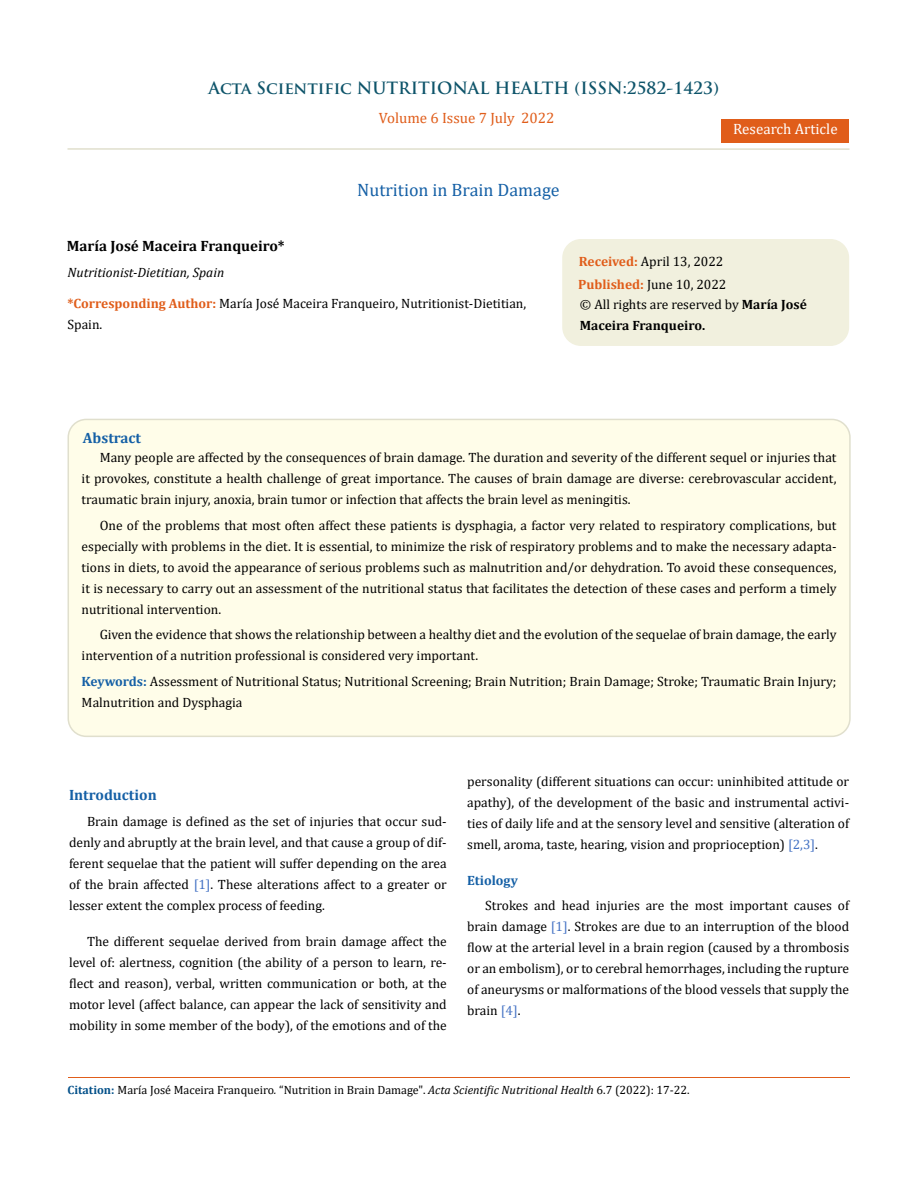
<style>
.page{position:relative;width:917px;height:1188px;background:#fff}
.page>*{position:absolute;margin:0;border:0;box-sizing:border-box;transform-origin:0 0}
.t1{font:18px "Cambria";color:#1560a6}
.t2{font:700 16.5px "Trajan Pro";color:#0e546a}
.t3{font:700 15px "Cambria";color:#000}
.t4{font:15px "Cambria";color:#e05d1a}
.t5{font:700 15px "Cambria";color:#1560a6}
.t6{font:15px "Cambria";color:#fff}
.t7{font:13.5px/21px "Cambria";color:#000;text-align:justify}
.t8{font:700 13.5px/21px "Cambria";color:#000}
.t9{font:italic 13.5px "Cambria";color:#000}
.t10{font:700 13.5px "Cambria";color:#1560a6}
.t11{font:12px "Cambria";color:#000}
.s1{font-weight:700;color:#e05d1a}
.s2{font-weight:400}
.s3{font-weight:700;color:#1560a6}
.s4{color:#4472c4}
.s5{font-weight:700;color:#035089}
.s6{font-style:italic}
</style>
<div class="page">
<div style="left:721px;top:119px;width:128px;height:23px;background:#e05d1a"></div>
<div style="left:563px;top:240px;width:285px;height:105px;background:#f1f0de;border-radius:18px"></div>
<div style="left:562px;top:239px;width:287px;height:107px;border:2px solid #f1f0de;border-radius:18px"></div>
<div style="left:68px;top:419px;width:781px;height:317px;background:#fffde9;border-radius:18px"></div>
<div style="left:67px;top:419px;width:783px;height:318px;border:2px solid #e0dfcd;border-radius:18px"></div>
<hr style="left:68px;top:1078px;width:781px;height:1px;background:#e05d1a">
<hr style="left:67px;top:148px;width:782px;height:2px;background:#e0dfcd">
<p class="t2" style="left:208px;top:77px;width:512px">Acta Scientific NUTRITIONAL HEALTH (ISSN:2582-1423)</p>
<p class="t4" style="left:379px;top:109px;width:177px">Volume 6 Issue 7 July 2022</p>
<p class="t6" style="left:733px;top:120px;width:106px">Research Article</p>
<h1 class="t1" style="left:357px;top:180px;width:204px">Nutrition in Brain Damage</h1>
<p class="t3" style="left:67px;top:236px;width:219px">María José Maceira Franqueiro*</p>
<p class="t9" style="left:67px;top:263px;width:158px">Nutritionist-Dietitian, Spain</p>
<p class="t7" style="left:67px;top:292px;width:460px"><span class="s1">*Corresponding Author:</span> María José Maceira Franqueiro, Nutritionist-Dietitian,<br>Spain.</p>
<p class="t7" style="left:578px;top:250px;width:150px;line-height:23px"><span class="s1">Received:</span> April 13, 2022<br><span class="s1">Published:</span> June 10, 2022</p>
<p class="t8" style="left:580px;top:293px;width:228px"><span class="s2">© All rights are reserved by</span> María José<br>Maceira Franqueiro.</p>
<p class="t5" style="left:83px;top:427px;width:60px">Abstract</p>
<p class="t7" style="left:82px;top:447px;width:756px;text-indent:18px">Many people are affected by the consequences of brain damage. The duration and severity of the different sequel or injuries that it provokes, constitute a health challenge of great importance. The causes of brain damage are diverse: cerebrovascular accident, traumatic brain injury, anoxia, brain tumor or infection that affects the brain level as meningitis.</p>
<p class="t7" style="left:82px;top:514px;width:756px;text-indent:18px">One of the problems that most often affect these patients is dysphagia, a factor very related to respiratory complications, but especially with problems in the diet. It is essential, to minimize the risk of respiratory problems and to make the necessary adapta&shy;tions in diets, to avoid the appearance of serious problems such as malnutrition and/or dehydration. To avoid these consequences, it is necessary to carry out an assessment of the nutritional status that facilitates the detection of these cases and perform a timely nutritional intervention.</p>
<p class="t7" style="left:82px;top:624px;width:756px;text-indent:18px">Given the evidence that shows the relationship between a healthy diet and the evolution of the sequelae of brain damage, the early intervention of a nutrition professional is considered very important.</p>
<p class="t7" style="left:82px;top:670px;width:756px"><span class="s3">Keywords:</span> Assessment of Nutritional Status; Nutritional Screening; Brain Nutrition; Brain Damage; Stroke; Traumatic Brain Injury;<br>Malnutrition and Dysphagia</p>
<p class="t5" style="left:69px;top:785px;width:89px">Introduction</p>
<p class="t7" style="left:69px;top:811px;width:379px;text-indent:18px">Brain damage is defined as the set of injuries that occur sud&shy;denly and abruptly at the brain level, and that cause a group of dif&shy;ferent sequelae that the patient will suffer depending on the area of the brain affected <span class="s4">[1]</span>. These alterations affect to a greater or lesser extent the complex process of feeding.</p>
<p class="t7" style="left:69px;top:931px;width:379px;text-indent:18px">The different sequelae derived from brain damage affect the level of: alertness, cognition (the ability of a person to learn, re&shy;flect and reason), verbal, written communication or both, at the motor level (affect balance, can appear the lack of sensitivity and mobility in some member of the body), of the emotions and of the</p>
<p class="t7" style="left:467px;top:771px;width:383px">personality (different situations can occur: uninhibited attitude or apathy), of the development of the basic and instrumental activi&shy;ties of daily life and at the sensory level and sensitive (alteration of smell, aroma, taste, hearing, vision and proprioception) <span class="s4">[2,3]</span>.</p>
<p class="t10" style="left:467px;top:871px;width:52px">Etiology</p>
<p class="t7" style="left:467px;top:895px;width:383px;text-indent:18px">Strokes and head injuries are the most important causes of brain damage <span class="s4">[1]</span>. Strokes are due to an interruption of the blood flow at the arterial level in a brain region (caused by a thrombosis or an embolism), or to cerebral hemorrhages, including the rupture of aneurysms or malformations of the blood vessels that supply the brain <span class="s4">[4]</span>.</p>
<p class="t11" style="left:68px;top:1083px;width:623px"><span class="s5">Citation:</span> María José Maceira Franqueiro<span class="s6">.</span> “Nutrition in Brain Damage". <span class="s6">Acta Scientific Nutritional Health</span> 6.7 (2022): 17-22.</p>
</div>
